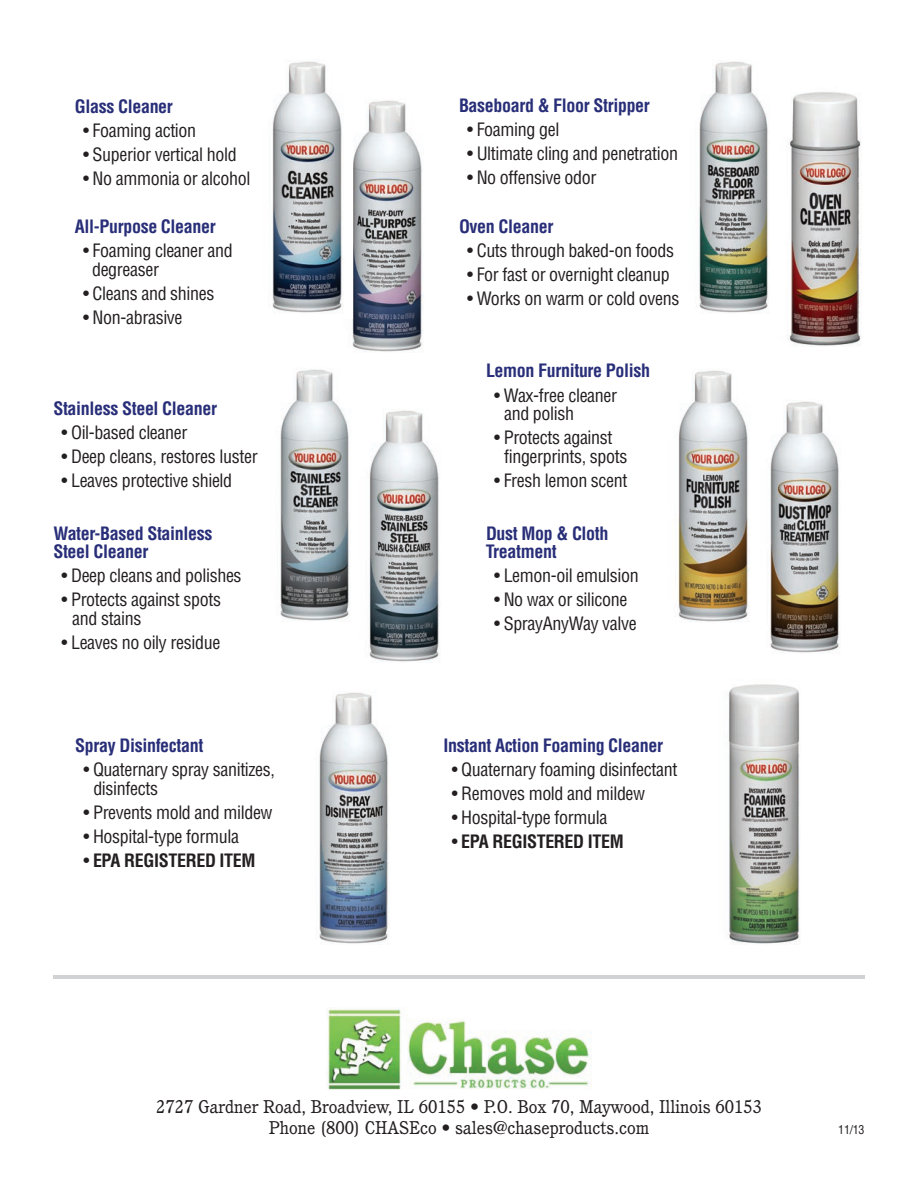
<style>
.page{position:relative;width:918px;height:1188px;background:#fff}
.page>*{position:absolute;margin:0;border:0;box-sizing:border-box;transform-origin:0 0}
.t1{font:condensed 18px/18.6px "Helvetica";letter-spacing:-.02em;color:#231f20}
.t2{font:700 condensed 18px/18.3px "Helvetica";letter-spacing:-.02em;color:#282e78}
.t3{font:18px/21px "Cushing";color:#231f20;text-align:center}
.t4{font:700 condensed 18px "Helvetica";letter-spacing:-.02em;color:#231f20}
.t5{font:condensed 12px "Helvetica";color:#231f20}
.s1{font-weight:400}
</style>
<div class="page">
<img style="left:277px;top:369px;width:73px;height:253px">
<img style="left:369px;top:410px;width:71px;height:252px">
<img style="left:352px;top:100px;width:72px;height:252px">
<img style="left:699px;top:61px;width:70px;height:252px">
<img style="left:770px;top:401px;width:70px;height:252px">
<img style="left:727px;top:684px;width:73px;height:261px">
<img style="left:678px;top:370px;width:71px;height:252px">
<img style="left:272px;top:61px;width:71px;height:252px">
<img style="left:788px;top:92px;width:73px;height:254px">
<img style="left:316px;top:692px;width:73px;height:252px">
<img style="left:327px;top:1008px;width:264px;height:82px">
<hr style="left:53px;top:976px;width:812px;height:3px;background:#d1d2d4">
<p class="t2" style="left:75px;top:98px;width:99px">Glass Cleaner</p>
<p class="t1" style="left:83px;top:122px;width:115px">• Foaming action</p>
<p class="t1" style="left:83px;top:146px;width:155px">• Superior vertical hold</p>
<p class="t1" style="left:83px;top:170px;width:169px">• No ammonia or alcohol</p>
<p class="t2" style="left:75px;top:219px;width:142px">All-Purpose Cleaner</p>
<p class="t1" style="left:92px;top:243px;width:142px;text-indent:-9px">• Foaming cleaner and degreaser</p>
<p class="t1" style="left:83px;top:286px;width:133px">• Cleans and shines</p>
<p class="t1" style="left:83px;top:310px;width:101px">• Non-abrasive</p>
<p class="t2" style="left:53px;top:401px;width:165px">Stainless Steel Cleaner</p>
<p class="t1" style="left:61px;top:425px;width:128px">• Oil-based cleaner</p>
<p class="t1" style="left:61px;top:449px;width:198px">• Deep cleans, restores luster</p>
<p class="t1" style="left:61px;top:473px;width:172px">• Leaves protective shield</p>
<p class="t2" style="left:53px;top:526px;width:161px">Water-Based Stainless<br>Steel Cleaner</p>
<p class="t1" style="left:61px;top:568px;width:182px">• Deep cleans and polishes</p>
<p class="t1" style="left:72px;top:592px;width:150px;text-indent:-11px">• Protects against spots and stains</p>
<p class="t1" style="left:61px;top:634px;width:160px">• Leaves no oily residue</p>
<p class="t2" style="left:75px;top:738px;width:130px">Spray Disinfectant</p>
<p class="t1" style="left:93px;top:762px;width:183px;text-indent:-10px">• Quaternary spray sanitizes, disinfects</p>
<p class="t1" style="left:83px;top:805px;width:191px">• Prevents mold and mildew</p>
<p class="t1" style="left:83px;top:829px;width:157px">• Hospital-type formula</p>
<p class="t4" style="left:83px;top:853px;width:174px"><span class="s1">•</span> EPA REGISTERED ITEM</p>
<p class="t2" style="left:459px;top:98px;width:192px">Baseboard &amp; Floor Stripper</p>
<p class="t1" style="left:467px;top:122px;width:94px">• Foaming gel</p>
<p class="t1" style="left:467px;top:146px;width:213px">• Ultimate cling and penetration</p>
<p class="t1" style="left:467px;top:170px;width:131px">• No offensive odor</p>
<p class="t2" style="left:459px;top:219px;width:96px">Oven Cleaner</p>
<p class="t1" style="left:467px;top:243px;width:209px">• Cuts through baked-on foods</p>
<p class="t1" style="left:467px;top:267px;width:204px">• For fast or overnight cleanup</p>
<p class="t1" style="left:467px;top:291px;width:214px">• Works on warm or cold ovens</p>
<p class="t2" style="left:486px;top:363px;width:166px">Lemon Furniture Polish</p>
<p class="t1" style="left:504px;top:387px;width:115px;text-indent:-10px">• Wax-free cleaner and polish</p>
<p class="t1" style="left:504px;top:430px;width:125px;text-indent:-10px">• Protects against fingerprints, spots</p>
<p class="t1" style="left:494px;top:472px;width:135px">• Fresh lemon scent</p>
<p class="t2" style="left:486px;top:526px;width:124px">Dust Mop &amp; Cloth<br>Treatment</p>
<p class="t1" style="left:494px;top:568px;width:146px">• Lemon-oil emulsion</p>
<p class="t1" style="left:494px;top:592px;width:135px">• No wax or silicone</p>
<p class="t1" style="left:494px;top:616px;width:144px">• SprayAnyWay valve</p>
<p class="t2" style="left:444px;top:738px;width:221px">Instant Action Foaming Cleaner</p>
<p class="t1" style="left:452px;top:762px;width:227px">• Quaternary foaming disinfectant</p>
<p class="t1" style="left:452px;top:786px;width:195px">• Removes mold and mildew</p>
<p class="t1" style="left:452px;top:810px;width:157px">• Hospital-type formula</p>
<p class="t4" style="left:452px;top:835px;width:174px"><span class="s1">•</span> EPA REGISTERED ITEM</p>
<p class="t3" style="left:156px;top:1098px;width:608px">2727 Gardner Road, Broadview, IL 60155 • P.O. Box 70, Maywood, Illinois 60153<br>Phone (800) CHASEco • sales@chaseproducts.com</p>
<p class="t5" style="left:838px;top:1125px;width:28px">11/13</p>
</div>
